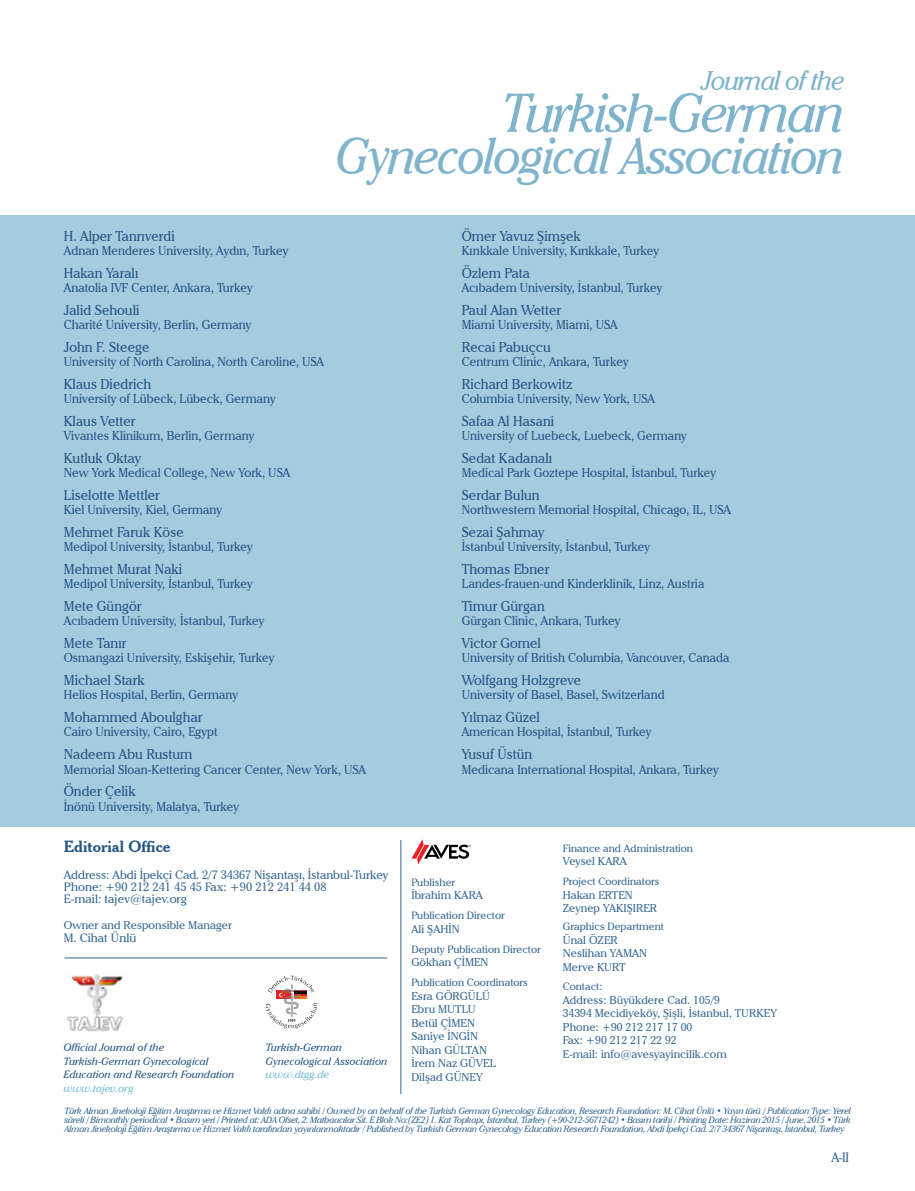
<style>
.page{position:relative;width:915px;height:1191px;background:#fff}
.page>*{position:absolute;margin:0;border:0;box-sizing:border-box;transform-origin:0 0}
.t1{font:italic 54px "Cheltenham IT Cby BT";letter-spacing:-.04em;color:#80b4cc;scale:.94 1}
.t2{font:italic 51px "Cheltenham IT Cby BT";letter-spacing:-.04em;color:#80b4cc;scale:.94 1}
.t3{font:italic 27px "Cheltenham IT Cby BT";letter-spacing:-.04em;color:#80b4cc;scale:.94 1}
.t4{font:700 15.75px "Cheltenham BT";color:#255584}
.t5{font:14.25px "Cheltenham IT Cby BT";color:#255584;scale:.94 1}
.t6{font:13.5px "Cheltenham IT Cby BT";color:#366894;scale:.94 1}
.t7{font:12.75px "Cheltenham IT Cby BT";color:#255584;scale:.94 1}
.t8{font:12px/12px "Cheltenham IT Cby BT";letter-spacing:-.01em;color:#366894}
.t9{font:11.25px/13.5px "Cheltenham IT Cby BT";color:#366894}
.t10{font:10.5px "Cheltenham IT Cby BT";color:#366894}
.t11{font:italic 10.5px/13.5px "Cheltenham IT Cby BT";color:#255584}
.t12{font:italic 10.5px "Cheltenham IT Cby BT";color:#6fbcdc}
.t13{font:italic 9px/8.9px "Cheltenham IT Cby BT";letter-spacing:-.035em;color:#366894;text-align:justify}
</style>
<div class="page">
<div style="left:0;top:215px;width:914px;height:612px;background:#a5cbdf"></div>
<svg style="left:266px;top:975px;width:51px;height:53px"></svg>
<img style="left:66px;top:974px;width:57px;height:57px">
<hr style="left:400px;top:840px;width:1px;height:254px;background:#366894">
<hr style="left:64px;top:957px;width:323px;height:1px;background:#366894">
<svg style="left:411px;top:839px;width:59px;height:25px"></svg>
<h3 class="t3" style="left:701px;top:64px;width:154px">Journal of the</h3>
<h1 class="t1" style="left:501px;top:80px;width:367px">Turkish-German</h1>
<h2 class="t2" style="left:336px;top:125px;width:542px">Gynecological Association</h2>
<p class="t5" style="left:64px;top:227px;width:120px">H. Alper Tanrıverdi</p>
<p class="t7" style="left:64px;top:243px;width:240px">Adnan Menderes University, Aydın, Turkey</p>
<p class="t5" style="left:64px;top:264px;width:81px">Hakan Yaralı</p>
<p class="t7" style="left:64px;top:280px;width:202px">Anatolia IVF Center, Ankara, Turkey</p>
<p class="t5" style="left:64px;top:301px;width:82px">Jalid Sehouli</p>
<p class="t7" style="left:64px;top:317px;width:201px">Charité University, Berlin, Germany</p>
<p class="t5" style="left:64px;top:338px;width:93px">John F. Steege</p>
<p class="t7" style="left:64px;top:354px;width:278px">University of North Carolina, North Caroline, USA</p>
<p class="t5" style="left:64px;top:375px;width:95px">Klaus Diedrich</p>
<p class="t7" style="left:64px;top:391px;width:227px">University of Lübeck, Lübeck, Germany</p>
<p class="t5" style="left:64px;top:412px;width:78px">Klaus Vetter</p>
<p class="t7" style="left:64px;top:428px;width:204px">Vivantes Klinikum, Berlin, Germany</p>
<p class="t5" style="left:64px;top:449px;width:84px">Kutluk Oktay</p>
<p class="t7" style="left:64px;top:465px;width:242px">New York Medical College, New York, USA</p>
<p class="t5" style="left:64px;top:486px;width:104px">Liselotte Mettler</p>
<p class="t7" style="left:64px;top:502px;width:170px">Kiel University, Kiel, Germany</p>
<p class="t5" style="left:64px;top:523px;width:129px">Mehmet Faruk Köse</p>
<p class="t7" style="left:64px;top:539px;width:202px">Medipol University, İstanbul, Turkey</p>
<p class="t5" style="left:64px;top:560px;width:127px">Mehmet Murat Naki</p>
<p class="t7" style="left:64px;top:576px;width:202px">Medipol University, İstanbul, Turkey</p>
<p class="t5" style="left:64px;top:597px;width:84px">Mete Güngör</p>
<p class="t7" style="left:64px;top:613px;width:215px">Acıbadem University, İstanbul, Turkey</p>
<p class="t5" style="left:64px;top:634px;width:68px">Mete Tanır</p>
<p class="t7" style="left:64px;top:650px;width:225px">Osmangazi University, Eskişehir, Turkey</p>
<p class="t5" style="left:64px;top:671px;width:88px">Michael Stark</p>
<p class="t7" style="left:64px;top:687px;width:187px">Helios Hospital, Berlin, Germany</p>
<p class="t5" style="left:64px;top:708px;width:149px">Mohammed Aboulghar</p>
<p class="t7" style="left:64px;top:724px;width:165px">Cairo University, Cairo, Egypt</p>
<p class="t5" style="left:64px;top:745px;width:138px">Nadeem Abu Rustum</p>
<p class="t7" style="left:64px;top:761px;width:323px">Memorial Sloan-Kettering Cancer Center, New York, USA</p>
<p class="t5" style="left:64px;top:782px;width:78px">Önder Çelik</p>
<p class="t7" style="left:64px;top:798px;width:188px">İnönü University, Malatya, Turkey</p>
<p class="t4" style="left:64px;top:836px;width:108px">Editorial Office</p>
<p class="t8" style="left:64px;top:869px;width:326px">Address: Abdi İpekçi Cad. 2/7 34367 Nişantaşı, İstanbul-Turkey<br>Phone: +90 212 241 45 45 Fax: +90 212 241 44 08<br>E-mail: tajev@tajev.org</p>
<p class="t9" style="left:64px;top:918px;width:170px">Owner and Responsible Manager</p>
<p class="t8" style="left:64px;top:932px;width:74px">M. Cihat Ünlü</p>
<p class="t11" style="left:64px;top:1040px;width:172px">Official Journal of the<br>Turkish-German Gynecological<br>Education and Research Foundation</p>
<p class="t12" style="left:64px;top:1081px;width:71px">www.tajev.org</p>
<p class="t11" style="left:265px;top:1040px;width:123px">Turkish-German<br>Gynecological Association</p>
<p class="t12" style="left:265px;top:1068px;width:65px">www.dtgg.de</p>
<p class="t5" style="left:461px;top:227px;width:128px">Ömer Yavuz Şimşek</p>
<p class="t7" style="left:461px;top:243px;width:211px">Kırıkkale University, Kırıkkale, Turkey</p>
<p class="t5" style="left:461px;top:264px;width:74px">Özlem Pata</p>
<p class="t7" style="left:461px;top:280px;width:215px">Acıbadem University, İstanbul, Turkey</p>
<p class="t5" style="left:461px;top:301px;width:107px">Paul Alan Wetter</p>
<p class="t7" style="left:461px;top:317px;width:167px">Miami University, Miami, USA</p>
<p class="t5" style="left:461px;top:338px;width:96px">Recai Pabuçcu</p>
<p class="t7" style="left:461px;top:354px;width:179px">Centrum Clinic, Ankara, Turkey</p>
<p class="t5" style="left:461px;top:375px;width:119px">Richard Berkowitz</p>
<p class="t7" style="left:461px;top:391px;width:207px">Columbia University, New York, USA</p>
<p class="t5" style="left:461px;top:412px;width:100px">Safaa Al Hasani</p>
<p class="t7" style="left:461px;top:428px;width:241px">University of Luebeck, Luebeck, Germany</p>
<p class="t5" style="left:461px;top:449px;width:98px">Sedat Kadanalı</p>
<p class="t7" style="left:461px;top:465px;width:272px">Medical Park Goztepe Hospital, İstanbul, Turkey</p>
<p class="t5" style="left:461px;top:486px;width:84px">Serdar Bulun</p>
<p class="t7" style="left:461px;top:502px;width:288px">Northwestern Memorial Hospital, Chicago, IL, USA</p>
<p class="t5" style="left:461px;top:523px;width:90px">Sezai Şahmay</p>
<p class="t7" style="left:461px;top:539px;width:202px">İstanbul University, İstanbul, Turkey</p>
<p class="t5" style="left:461px;top:560px;width:95px">Thomas Ebner</p>
<p class="t7" style="left:461px;top:576px;width:260px">Landes-frauen-und Kinderklinik, Linz, Austria</p>
<p class="t5" style="left:461px;top:597px;width:90px">Timur Gürgan</p>
<p class="t7" style="left:461px;top:613px;width:170px">Gürgan Clinic, Ankara, Turkey</p>
<p class="t5" style="left:461px;top:634px;width:86px">Victor Gomel</p>
<p class="t7" style="left:461px;top:650px;width:286px">University of British Columbia, Vancouver, Canada</p>
<p class="t5" style="left:461px;top:671px;width:129px">Wolfgang Holzgreve</p>
<p class="t7" style="left:461px;top:687px;width:217px">University of Basel, Basel, Switzerland</p>
<p class="t5" style="left:461px;top:708px;width:85px">Yılmaz Güzel</p>
<p class="t7" style="left:461px;top:724px;width:203px">American Hospital, İstanbul, Turkey</p>
<p class="t5" style="left:461px;top:745px;width:77px">Yusuf Üstün</p>
<p class="t7" style="left:461px;top:761px;width:275px">Medicana International Hospital, Ankara, Turkey</p>
<p class="t10" style="left:411px;top:875px;width:45px">Publisher</p>
<p class="t9" style="left:411px;top:888px;width:73px">İbrahim KARA</p>
<p class="t10" style="left:411px;top:909px;width:95px">Publication Director</p>
<p class="t9" style="left:411px;top:922px;width:50px">Ali ŞAHİN</p>
<p class="t10" style="left:411px;top:942px;width:131px">Deputy Publication Director</p>
<p class="t9" style="left:411px;top:955px;width:79px">Gökhan ÇİMEN</p>
<p class="t10" style="left:411px;top:975px;width:118px">Publication Coordinators</p>
<p class="t9" style="left:411px;top:988px;width:86px">Esra GÖRGÜLÜ<br>Ebru MUTLU<br>Betül ÇİMEN<br>Saniye İNGİN<br>Nihan GÜLTAN<br>İrem Naz GÜVEL<br>Dilşad GÜNEY</p>
<p class="t10" style="left:562px;top:841px;width:132px">Finance and Administration</p>
<p class="t9" style="left:562px;top:854px;width:65px">Veysel KARA</p>
<p class="t10" style="left:562px;top:875px;width:98px">Project Coordinators</p>
<p class="t9" style="left:562px;top:888px;width:96px">Hakan ERTEN<br>Zeynep YAKIŞIRER</p>
<p class="t10" style="left:562px;top:919px;width:103px">Graphics Department</p>
<p class="t9" style="left:562px;top:932px;width:86px">Ünal ÖZER<br>Neslihan YAMAN<br>Merve KURT</p>
<p class="t10" style="left:562px;top:980px;width:41px">Contact:</p>
<p class="t9" style="left:562px;top:993px;width:215px">Address: Büyükdere Cad. 105/9<br>34394 Mecidiyeköy, Şişli, İstanbul, TURKEY<br>Phone: +90 212 217 17 00<br>Fax: +90 212 217 22 92<br>E-mail: info@avesyayincilik.com</p>
<p class="t13" style="left:64px;top:1106px;width:787px">Türk Alman Jinekoloji Eğitim Araştırma ve Hizmet Vakfı adına sahibi / Owned by on behalf of the Turkish German Gynecology Education, Research Foundation: M. Cihat Ünlü • Yayın türü / Publication Type: Yerel süreli / Bimonthly periodical • Basım yeri / Printed at: ADA Ofset, 2. Matbaacılar Sit. E Blok No:(ZE2) 1. Kat Topkapı, İstanbul, Turkey (+90-212-5671242) • Basım tarihi / Printing Date: Haziran 2015 / June, 2015 • Türk Alman Jinekoloji Eğitim Araştırma ve Hizmet Vakfı tarafından yayınlanmaktadır / Published by Turkish German Gynecology Education Research Foundation, Abdi İpekçi Cad. 2/7 34367 Nişantaşı, İstanbul, Turkey</p>
<p class="t6" style="left:831px;top:1148px;width:20px">A-II</p>
</div>
